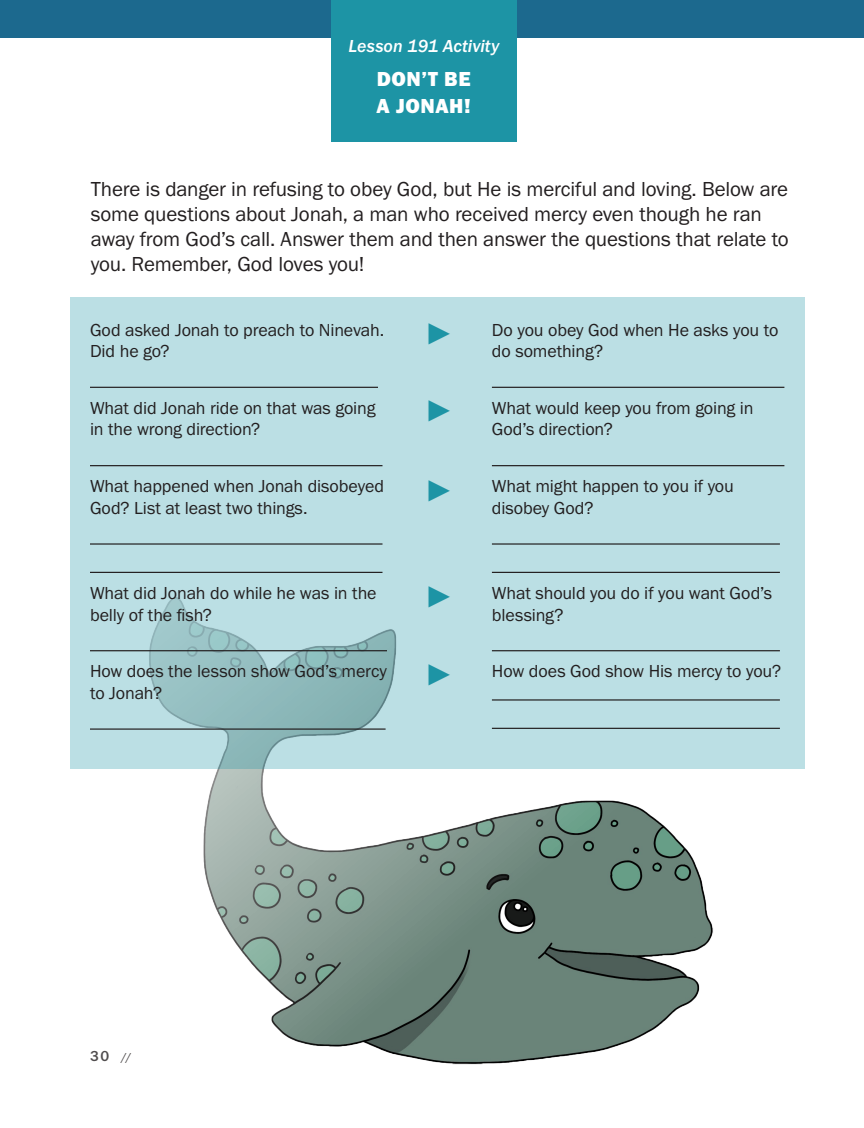
<style>
.page{position:relative;width:864px;height:1128px;background:#fff}
.page>*{position:absolute;margin:0;border:0;box-sizing:border-box;transform-origin:0 0}
.t1{font:900 30px "Arial";color:#1d94a5}
.Activity_-_Text{font:21px/25.2px "Franklin Gothic URW Boo";letter-spacing:-.01em;color:#231f20}
.Activity_-_Tab_-_Tit{font:21px/27px "Franklin Gothic URW Hea";letter-spacing:.025em;color:#fff}
.Activity_-_Text-2{font:18px/21.6px "Franklin Gothic URW Boo";letter-spacing:-.005em;color:#231f20}
.t2{font:18px "Franklin Gothic URW Med Ita";color:#fff}
.t3{font:500 15px "Franklin Gothic URW";color:#231f20}
.s1{font-family:"Franklin Gothic URW";font-weight:500}
.s2{font-size:12px}
</style>
<div class="page">
<img style="left:70px;top:768px;width:704px;height:297px">
<div style="left:0;top:0;width:864px;height:38px;background:#1c698e"></div>
<div style="left:331px;top:0;width:186px;height:142px;background:#1d94a5"></div>
<svg style="left:70px;top:297px;width:734px;height:471px;background:#b7dbe0"></svg>
<hr style="left:90px;top:386px;width:288px;height:2px;background:#231f20">
<hr style="left:90px;top:465px;width:292px;height:1px;background:#231f20">
<hr style="left:90px;top:543px;width:292px;height:1px;background:#231f20">
<hr style="left:90px;top:571px;width:292px;height:2px;background:#231f20">
<hr style="left:90px;top:650px;width:297px;height:1px;background:#231f20">
<hr style="left:90px;top:728px;width:296px;height:1px;background:#231f20">
<hr style="left:492px;top:386px;width:292px;height:2px;background:#231f20">
<hr style="left:492px;top:465px;width:292px;height:1px;background:#231f20">
<hr style="left:492px;top:543px;width:288px;height:1px;background:#231f20">
<hr style="left:492px;top:571px;width:288px;height:2px;background:#231f20">
<hr style="left:492px;top:650px;width:288px;height:1px;background:#231f20">
<hr style="left:492px;top:699px;width:288px;height:1px;background:#231f20">
<hr style="left:492px;top:727px;width:288px;height:1px;background:#231f20">
<p class="t2" style="left:349px;top:36px;width:152px">Lesson 191 Activity</p>
<p class="Activity_-_Tab_-_Tit" style="left:377px;top:65px;width:96px">DON’T BE<br>A JONAH!</p>
<p class="Activity_-_Text" style="left:91px;top:176px;width:700px">There is danger in refusing to obey God, but He is merciful and loving. Below are some questions about Jonah, a man who received mercy even though he ran away from God<span class="s1">’</span>s call. Answer them and then answer the questions that relate to you. Remember, God loves you!</p>
<p class="Activity_-_Text-2" style="left:90px;top:318px;width:296px">God asked Jonah to preach to Ninevah.<br>Did he go?</p>
<p class="t1" style="left:424px;top:312px;width:31px">►</p>
<p class="Activity_-_Text-2" style="left:492px;top:318px;width:288px">Do you obey God when He asks you to do something?</p>
<p class="Activity_-_Text-2" style="left:90px;top:396px;width:287px">What did Jonah ride on that was going in the wrong direction?</p>
<p class="t1" style="left:424px;top:388px;width:31px">►</p>
<p class="Activity_-_Text-2" style="left:492px;top:396px;width:263px">What would keep you from going in<br>God<span class="s1">’</span>s direction?</p>
<p class="Activity_-_Text-2" style="left:90px;top:475px;width:296px">What happened when Jonah disobeyed<br>God? List at least two things.</p>
<p class="t1" style="left:424px;top:468px;width:31px">►</p>
<p class="Activity_-_Text-2" style="left:492px;top:475px;width:243px">What might happen to you if you disobey God?</p>
<p class="Activity_-_Text-2" style="left:90px;top:581px;width:288px">What did Jonah do while he was in the belly of the fish?</p>
<p class="t1" style="left:424px;top:574px;width:31px">►</p>
<p class="Activity_-_Text-2" style="left:492px;top:581px;width:282px">What should you do if you want God<span class="s1">’</span>s blessing?</p>
<p class="Activity_-_Text-2" style="left:90px;top:660px;width:298px">How does the lesson show God<span class="s1">’</span>s mercy to Jonah?</p>
<p class="t1" style="left:424px;top:652px;width:31px">►</p>
<p class="Activity_-_Text-2" style="left:492px;top:660px;width:291px">How does God show His mercy to you?</p>
<p class="t3" style="left:90px;top:1046px;width:43px">30 <span class="s2">//</span></p>
</div>
